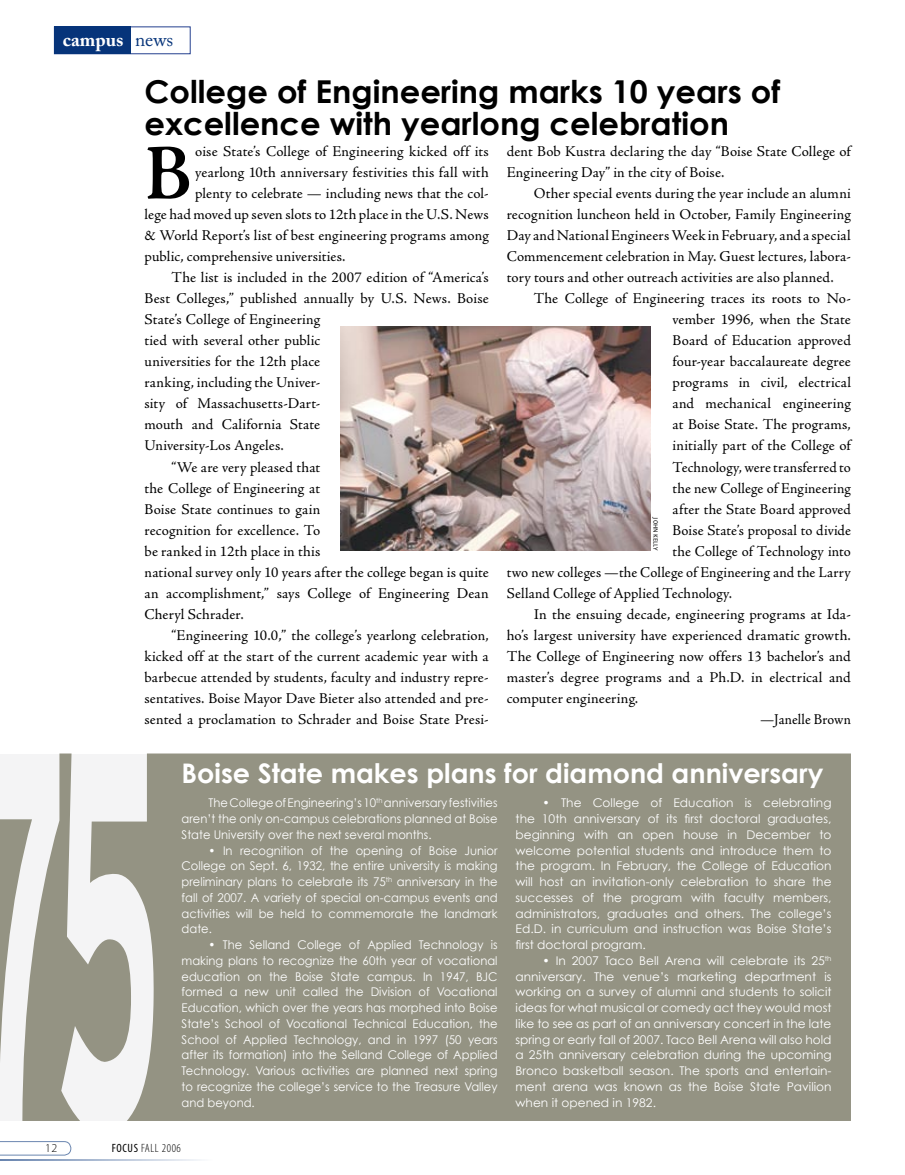
<style>
.page{position:relative;width:905px;height:1175px;background:#fff}
.page>*{position:absolute;margin:0;border:0;box-sizing:border-box;transform-origin:0 0}
.t1{font:600 79.65px "Adobe Jenson Pro";color:#000;scale:.96 1}
.t2{font:700 31.5px/31.5px "Century Gothic";color:#000}
.t3{font:700 27px "Century Gothic";color:#fff}
.t4{font:700 19.05px "Adobe Caslon Pro";color:#fff}
.t5{font:15px/21px "Adobe Jenson Pro";letter-spacing:.01em;color:#000}
.t6{font:15px "Adobe Jenson Pro";letter-spacing:.01em;color:#000;scale:.95 1}
.t7{font:12px/15.8px "Century Gothic";color:#fff;text-align:justify;scale:.96 1}
.t8{font:12px/15.8px "Century Gothic";color:#fff;text-align:justify}
.t9{font:300 condensed 12px "Myriad Pro";letter-spacing:.05em;color:#000}
.t10{font:300 12px "Myriad Pro";color:#000}
.t11{font:7.5px "Eureka Sans";color:#000}
.s1{font-weight:400;color:#06347a}
.s2{font-weight:400}
</style>
<div class="page">
<svg style="left:0;top:1141px;width:71px;height:14px"></svg>
<svg style="left:0;top:1159px;width:200px;height:1px"></svg>
<svg style="left:0;top:753px;width:850px;height:367px;background:#9d9c8e"></svg>
<div style="left:54px;top:26px;width:136px;height:28px;border:1px solid #24408f"></div>
<div style="left:54px;top:27px;width:76px;height:27px;background:#06347a"></div>
<img style="left:340px;top:326px;width:310px;height:224px">
<p class="t4" style="left:63px;top:28px;width:112px">campus <span class="s1">news</span></p>
<h2 class="t2" style="left:144px;top:75px;width:637px">College of Engineering marks 10 years of excellence with yearlong celebration</h2>
<h1 class="t1" style="left:144px;top:128px;width:51px">B</h1>
<p class="t5" style="left:195px;top:141px;width:295px">oise State’s College of Engineering kicked off its</p>
<p class="t5" style="left:195px;top:162px;width:295px">yearlong 10th anniversary festivities this fall with</p>
<p class="t5" style="left:195px;top:183px;width:295px">plenty to celebrate — including news that the col-</p>
<p class="t5" style="left:144px;top:204px;width:346px">lege had moved up seven slots to 12th place in the U.S. News</p>
<p class="t5" style="left:144px;top:225px;width:346px">&amp; World Report’s list of best engineering programs among</p>
<p class="t5" style="left:144px;top:246px;width:202px">public, comprehensive universities.</p>
<p class="t5" style="left:171px;top:267px;width:318px">The list is included in the 2007 edition of “America’s</p>
<p class="t5" style="left:144px;top:288px;width:345px">Best Colleges,” published annually by U.S. News. Boise</p>
<p class="t5" style="left:144px;top:309px;width:177px">State’s College of Engineering</p>
<p class="t5" style="left:144px;top:330px;width:177px">tied with several other public</p>
<p class="t5" style="left:144px;top:351px;width:177px">universities for the 12th place</p>
<p class="t5" style="left:144px;top:372px;width:177px">ranking, including the Univer-</p>
<p class="t5" style="left:144px;top:393px;width:177px">sity of Massachusetts-Dart-</p>
<p class="t5" style="left:144px;top:414px;width:177px">mouth and California State</p>
<p class="t5" style="left:144px;top:435px;width:141px">University-Los Angeles.</p>
<p class="t5" style="left:171px;top:456px;width:150px">“We are very pleased that</p>
<p class="t5" style="left:144px;top:477px;width:177px">the College of Engineering at</p>
<p class="t5" style="left:144px;top:498px;width:177px">Boise State continues to gain</p>
<p class="t5" style="left:144px;top:519px;width:177px">recognition for excellence. To</p>
<p class="t5" style="left:144px;top:540px;width:177px">be ranked in 12th place in this</p>
<p class="t5" style="left:144px;top:561px;width:346px">national survey only 10 years after the college began is quite</p>
<p class="t5" style="left:144px;top:582px;width:345px">an accomplishment,” says College of Engineering Dean</p>
<p class="t5" style="left:144px;top:603px;width:101px">Cheryl Schrader.</p>
<p class="t5" style="left:171px;top:624px;width:318px">“Engineering 10.0,” the college’s yearlong celebration,</p>
<p class="t5" style="left:144px;top:645px;width:345px">kicked off at the start of the current academic year with a</p>
<p class="t5" style="left:144px;top:666px;width:346px">barbecue attended by students, faculty and industry repre-</p>
<p class="t5" style="left:144px;top:687px;width:346px">sentatives. Boise Mayor Dave Bieter also attended and pre-</p>
<p class="t5" style="left:144px;top:708px;width:346px">sented a proclamation to Schrader and Boise State Presi-</p>
<p class="t5" style="left:507px;top:141px;width:345px">dent Bob Kustra declaring the day “Boise State College of<br>Engineering Day” in the city of Boise.</p>
<p class="t5" style="left:507px;top:183px;width:346px;text-align:justify;text-indent:27px">Other special events during the year include an alumni recognition luncheon held in October, Family Engineering Day and National Engineers Week in February, and a special Commencement celebration in May. Guest lectures, labora&shy;tory tours and other outreach activities are also planned.</p>
<p class="t5" style="left:534px;top:288px;width:319px">The College of Engineering traces its roots to No-</p>
<p class="t5" style="left:672px;top:309px;width:180px">vember 1996, when the State</p>
<p class="t5" style="left:672px;top:330px;width:180px">Board of Education approved</p>
<p class="t5" style="left:672px;top:351px;width:180px">four-year baccalaureate degree</p>
<p class="t5" style="left:672px;top:372px;width:180px">programs in civil, electrical</p>
<p class="t5" style="left:672px;top:393px;width:180px">and mechanical engineering</p>
<p class="t5" style="left:672px;top:414px;width:180px">at Boise State. The programs,</p>
<p class="t5" style="left:672px;top:435px;width:180px">initially part of the College of</p>
<p class="t5" style="left:672px;top:456px;width:180px">Technology, were transferred to</p>
<p class="t5" style="left:672px;top:477px;width:180px">the new College of Engineering</p>
<p class="t5" style="left:672px;top:498px;width:180px">after the State Board approved</p>
<p class="t5" style="left:672px;top:519px;width:180px">Boise State’s proposal to divide</p>
<p class="t5" style="left:672px;top:540px;width:180px">the College of Technology into</p>
<p class="t5" style="left:507px;top:561px;width:345px">two new colleges —the College of Engineering and the Larry</p>
<p class="t5" style="left:507px;top:582px;width:227px">Selland College of Applied Technology.</p>
<p class="t5" style="left:534px;top:603px;width:319px">In the ensuing decade, engineering programs at Ida-</p>
<p class="t5" style="left:507px;top:624px;width:345px">ho’s largest university have experienced dramatic growth.</p>
<p class="t5" style="left:507px;top:645px;width:345px">The College of Engineering now offers 13 bachelor’s and</p>
<p class="t5" style="left:507px;top:666px;width:345px">master’s degree programs and a Ph.D. in electrical and</p>
<p class="t5" style="left:507px;top:687px;width:133px">computer engineering.</p>
<p class="t6" style="left:760px;top:710px;width:97px">—Janelle Brown</p>
<p class="t11" style="left:659px;top:517px;width:35px;rotate:90deg">JOHN KELLY</p>
<h3 class="t3" style="left:182px;top:756px;width:643px">Boise State makes plans for diamond anniversary</h3>
<p class="t7" style="left:182px;top:795px;width:330px;text-indent:27px">The College of Engineering’s 10<sup>th</sup> anniversary festivities aren’t the only on-campus celebrations planned at Boise State University over the next several months.</p>
<p class="t7" style="left:182px;top:842px;width:330px;text-indent:27px">• In recognition of the opening of Boise Junior College on Sept. 6, 1932, the entire university is making preliminary plans to celebrate its 75<sup>th</sup> anniversary in the fall of 2007. A variety of special on-campus events and activities will be held to commemorate the landmark date.</p>
<p class="t7" style="left:182px;top:936px;width:330px;text-indent:27px">• The Selland College of Applied Technology is making plans to recognize the 60th year of vocational education on the Boise State campus. In 1947, BJC formed a new unit called the Division of Vocational Education, which over the years has morphed into Boise State’s School of Vocational Technical Education, the School of Applied Technology, and in 1997 (50 years after its formation) into the Selland College of Applied Technology. Various activities are planned next spring to recognize the college’s service to the Treasure Valley and beyond.</p>
<p class="t8" style="left:515px;top:795px;width:317px;text-indent:27px">• The College of Education is celebrating the 10th anniversary of its first doctoral graduates, beginning with an open house in December to welcome potential students and introduce them to the program. In February, the College of Education will host an invitation-only celebration to share the successes of the program with faculty members, administrators, graduates and others. The college’s Ed.D. in curriculum and instruction was Boise State’s first doctoral program.</p>
<p class="t8" style="left:515px;top:952px;width:317px;text-indent:27px">• In 2007 Taco Bell Arena will celebrate its 25<sup>th </sup>anniversary. The venue’s marketing department is working on a survey of alumni and students to solicit ideas for what musical or comedy act they would most like to see as part of an anniversary concert in the late spring or early fall of 2007. Taco Bell Arena will also hold a 25th anniversary celebration during the upcoming Bronco basketball season. The sports and entertain&shy;ment arena was known as the Boise State Pavilion when it opened in 1982.</p>
<p class="t10" style="left:45px;top:1141px;width:7px">12</p>
<p class="t9" style="left:112px;top:1141px;width:71px"><span class="s2">FOCUS</span> FALL 2006</p>
</div>
